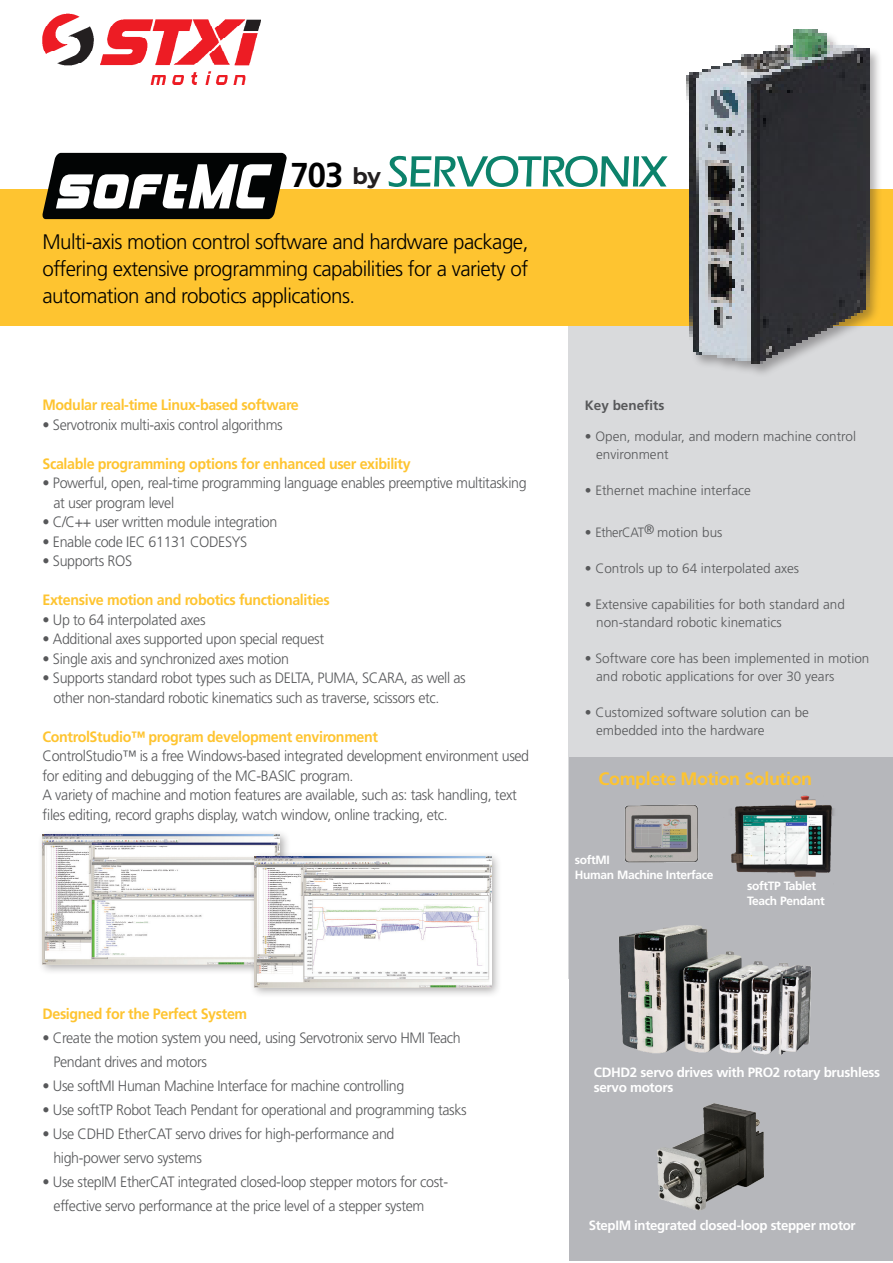
<style>
.page{position:relative;width:893px;height:1263px;background:#fff}
.page>*{position:absolute;margin:0;border:0;box-sizing:border-box;transform-origin:0 0}
.t1{font:700 34.5px "Frutiger LT Std";color:#000;scale:.95 1}
.t2{font:700 22.5px "Montserrat";color:#231f20}
.t3{font:300 21px/27px "Frutiger LT Std";letter-spacing:-.025em;color:#000;text-align:justify}
.t4{font:700 18px "Frutiger LT Std";letter-spacing:-.025em;color:#fec430}
.t5{font:300 15px/19.5px "Frutiger LT Std";letter-spacing:-.025em;color:#57585a;scale:.95 1}
.t6{font:700 15px "Frutiger LT Std";letter-spacing:-.025em;color:#fec430;scale:.95 1}
.t7{font:300 13.5px "Frutiger LT Std";color:#57585a}
.t8{font:700 13.5px/15px "Frutiger LT Std";letter-spacing:-.025em;color:#fff}
.t9{font:700 13.5px "Frutiger LT Std";color:#57585a}
.t10{font:300 13.5px "Frutiger LT Std";letter-spacing:-.025em;color:#57585a}
.t11{font:300 13.5px "Frutiger LT Std";color:#57585a;scale:.95 1}
.t12{font:700 12px "Frutiger LT Std";letter-spacing:-.025em;color:#fff}
</style>
<div class="page">
<div style="left:569px;top:201px;width:324px;height:778px;background:#d9dadc"></div>
<div style="left:0;top:189px;width:893px;height:136px;background:#fec430"></div>
<svg style="left:42px;top:153px;width:245px;height:66px"></svg>
<div style="left:569px;top:757px;width:324px;height:504px;background:#b6b7bb"></div>
<div style="left:37px;top:829px;width:254px;height:147px;background:#231f20;opacity:.35"></div>
<img style="left:43px;top:834px;width:237px;height:131px">
<div style="left:249px;top:852px;width:254px;height:146px;background:#231f20;opacity:.35"></div>
<img style="left:254px;top:857px;width:237px;height:130px">
<img style="left:666px;top:29px;width:227px;height:345px">
<img style="left:658px;top:1103px;width:106px;height:107px">
<img style="left:625px;top:804px;width:74px;height:59px">
<img style="left:731px;top:795px;width:103px;height:82px">
<img style="left:619px;top:925px;width:193px;height:130px">
<img style="left:43px;top:14px;width:217px;height:71px">
<svg style="left:389px;top:156px;width:279px;height:31px"></svg>
<p class="t1" style="left:291px;top:155px;width:57px">703</p>
<p class="t2" style="left:352px;top:160px;width:30px">by</p>
<p class="t3" style="left:43px;top:228px;width:487px">Multi-axis motion control software and hardware package, offering extensive programming capabilities for a variety of automation and robotics applications.</p>
<p class="t6" style="left:43px;top:396px;width:271px">Modular real-time Linux-based software</p>
<p class="t5" style="left:43px;top:415px;width:254px">• Servotronix multi-axis control algorithms</p>
<p class="t6" style="left:43px;top:455px;width:389px">Scalable programming options for enhanced user exibility</p>
<p class="t5" style="left:43px;top:474px;width:511px">• Powerful, open, real-time programming language enables preemptive multitasking</p>
<p class="t5" style="left:53px;top:493px;width:129px">at user program level</p>
<p class="t5" style="left:43px;top:513px;width:249px">• C C/ ++ user written module integration</p>
<p class="t5" style="left:43px;top:532px;width:217px">• Enable code IEC 61131 CODESYS</p>
<p class="t5" style="left:43px;top:552px;width:96px">• Supports ROS</p>
<p class="t6" style="left:43px;top:591px;width:304px">Extensive motion and robotics functionalities</p>
<p class="t5" style="left:43px;top:610px;width:173px">• Up to 64 interpolated axes</p>
<p class="t5" style="left:43px;top:630px;width:298px">• Additional axes supported upon special request</p>
<p class="t5" style="left:43px;top:649px;width:261px">• Single axis and synchronized axes motion</p>
<p class="t5" style="left:43px;top:669px;width:447px">• Supports standard robot types such as DELTA, PUMA, SCARA, as well as</p>
<p class="t5" style="left:53px;top:688px;width:408px">other non-standard robotic kinematics such as traverse, scissors etc.</p>
<p class="t6" style="left:43px;top:728px;width:355px">ControlStudio™ program development environment</p>
<p class="t5" style="left:43px;top:747px;width:514px">ControlStudio™ ais free Windows-based integrated development environment used for editing and debugging of the MC-BASIC program.</p>
<p class="t5" style="left:43px;top:786px;width:501px">A variety of machine and motion features are available, such as: task handling, text files editing, record graphs display, watch window, online tracking, etc.</p>
<p class="t6" style="left:43px;top:1005px;width:217px">Designed for the Perfect System</p>
<p class="t5" style="left:43px;top:1029px;width:442px">• Create the motion system you need, using Servotronix servo HMI Teach</p>
<p class="t5" style="left:53px;top:1053px;width:163px">Pendant drives and motors</p>
<p class="t5" style="left:43px;top:1077px;width:382px">• Use softMI Human Machine Interface for machine controlling</p>
<p class="t5" style="left:43px;top:1101px;width:448px">• Use softTP Robot Teach Pendant for operational and programming tasks</p>
<p class="t5" style="left:43px;top:1125px;width:372px">• Use CDHD EtherCAT servo drives for high-performance and</p>
<p class="t5" style="left:53px;top:1149px;width:158px">high-power servo systems</p>
<p class="t5" style="left:43px;top:1173px;width:428px">• Use stepIM EtherCAT integrated closed-loop stepper motors for cost-</p>
<p class="t5" style="left:54px;top:1197px;width:392px">effective servo performance at the price level of a stepper system</p>
<p class="t9" style="left:585px;top:397px;width:81px">Key benefits</p>
<p class="t7" style="left:585px;top:429px;width:273px">• Open, modular, and modern machine control</p>
<p class="t7" style="left:596px;top:447px;width:74px">environment</p>
<p class="t7" style="left:585px;top:483px;width:167px">• Ethernet machine interface</p>
<p class="t7" style="left:657px;top:525px;width:67px">motion bus</p>
<p class="t11" style="left:644px;top:522px;width:12px">®</p>
<p class="t10" style="left:585px;top:525px;width:61px">• EtherCAT</p>
<p class="t7" style="left:585px;top:561px;width:216px">• Controls up to 64 interpolated axes</p>
<p class="t7" style="left:585px;top:597px;width:262px">• Extensive capabilities for both standard and</p>
<p class="t7" style="left:596px;top:615px;width:187px">non-standard robotic kinematics</p>
<p class="t7" style="left:585px;top:651px;width:286px">• Software core has been implemented in motion</p>
<p class="t7" style="left:596px;top:669px;width:240px">and robotic applications for over 30 years</p>
<p class="t7" style="left:585px;top:705px;width:226px">• Customized software solution can be</p>
<p class="t7" style="left:596px;top:723px;width:170px">embedded into the hardware</p>
<p class="t4" style="left:599px;top:768px;width:215px">Complete Motion Solution</p>
<p class="t12" style="left:575px;top:853px;width:37px">softMI</p>
<p class="t12" style="left:575px;top:868px;width:140px">Human Machine Interface</p>
<p class="t12" style="left:747px;top:879px;width:71px">softTP Tablet</p>
<p class="t12" style="left:747px;top:894px;width:79px">Teach Pendant</p>
<p class="t8" style="left:594px;top:1065px;width:288px">CDHD2 servo drives with PRO2 rotary brushless servo motors</p>
<p class="t8" style="left:589px;top:1218px;width:268px">StepIM integrated closed-loop stepper motor</p>
</div>
